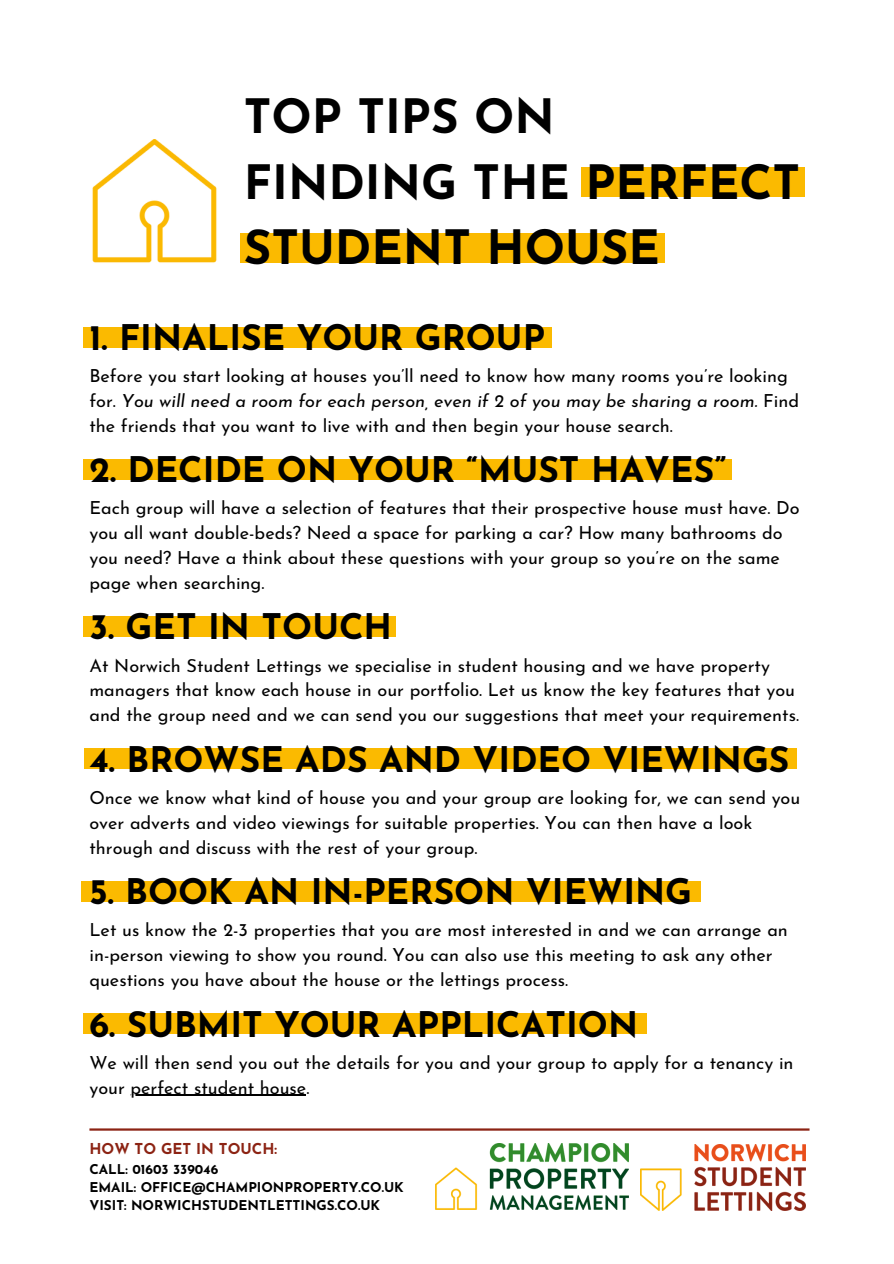
<style>
.page{position:relative;width:894px;height:1264px;background:#fff}
.page>*{position:absolute;margin:0;border:0;box-sizing:border-box;transform-origin:0 0}
.t1{font:700 47.25px "Josefin Sans";color:#000}
.t2{font:700 35.25px "Josefin Sans";color:#000}
.t3{font:18px/24.8px "Josefin Sans";color:#000}
.t4{font:700 15px "Josefin Sans";color:#8c2313}
.t5{font:700 13.5px "Josefin Sans";color:#000}
.s1{font-style:italic}
</style>
<div class="page">
<div style="left:581px;top:168px;width:223px;height:29px;background:#fbba00"></div>
<div style="left:241px;top:233px;width:424px;height:29px;background:#fbba00"></div>
<img style="left:435px;top:1143px;width:193px;height:66px">
<img style="left:640px;top:1144px;width:165px;height:66px">
<div style="left:83px;top:327px;width:468px;height:21px;background:#fbba00"></div>
<div style="left:84px;top:459px;width:648px;height:21px;background:#fbba00"></div>
<div style="left:84px;top:616px;width:312px;height:21px;background:#fbba00"></div>
<div style="left:84px;top:748px;width:712px;height:21px;background:#fbba00"></div>
<div style="left:82px;top:881px;width:618px;height:20px;background:#fbba00"></div>
<div style="left:84px;top:1013px;width:562px;height:21px;background:#fbba00"></div>
<hr style="left:89px;top:1128px;width:720px;height:2px;background:#8c2314">
<img style="left:92px;top:139px;width:125px;height:124px">
<hr style="left:130px;top:1094px;width:176px;height:1px;background:#000">
<p class="t1" style="left:244px;top:98px;width:312px">TOP TIPS ON</p>
<p class="t1" style="left:244px;top:163px;width:557px">FINDING THE PERFECT</p>
<p class="t1" style="left:244px;top:228px;width:417px">STUDENT HOUSE</p>
<p class="t2" style="left:89px;top:323px;width:457px">1. FINALISE YOUR GROUP</p>
<p class="t3" style="left:89px;top:365px;width:711px">Before you start looking at houses you’ll need to know how many rooms you’re looking for. <span class="s1">You will need a room for each person, even if 2 of you may be sharing a room.</span> Find the friends that you want to live with and then begin your house search.</p>
<p class="t2" style="left:89px;top:455px;width:638px">2. DECIDE ON YOUR “MUST HAVES”</p>
<p class="t3" style="left:89px;top:497px;width:711px">Each group will have a selection of features that their prospective house must have. Do you all want double-beds? Need a space for parking a car? How many bathrooms do you need? Have a think about these questions with your group so you’re on the same page when searching.</p>
<p class="t2" style="left:89px;top:613px;width:304px">3. GET IN TOUCH</p>
<p class="t3" style="left:89px;top:654px;width:711px">At Norwich Student Lettings we specialise in student housing and we have property managers that know each house in our portfolio. Let us know the key features that you and the group need and we can send you our suggestions that meet your requirements.</p>
<p class="t2" style="left:89px;top:745px;width:701px">4. BROWSE ADS AND VIDEO VIEWINGS</p>
<p class="t3" style="left:89px;top:787px;width:712px">Once we know what kind of house you and your group are looking for, we can send you over adverts and video viewings for suitable properties. You can then have a look through and discuss with the rest of your group.</p>
<p class="t2" style="left:89px;top:877px;width:604px">5. BOOK AN IN-PERSON VIEWING</p>
<p class="t3" style="left:89px;top:919px;width:699px">Let us know the 2-3 properties that you are most interested in and we can arrange an in-person viewing to show you round. You can also use this meeting to ask any other questions you have about the house or the lettings process.</p>
<p class="t2" style="left:89px;top:1010px;width:550px">6. SUBMIT YOUR APPLICATION</p>
<p class="t3" style="left:89px;top:1051px;width:705px">We will then send you out the details for you and your group to apply for a tenancy in your perfect student house.</p>
<p class="t4" style="left:89px;top:1142px;width:189px">HOW TO GET IN TOUCH:</p>
<p class="t5" style="left:89px;top:1163px;width:130px">CALL: 01603 339046</p>
<p class="t5" style="left:89px;top:1181px;width:316px">EMAIL: OFFICE@CHAMPIONPROPERTY.CO.UK</p>
<p class="t5" style="left:89px;top:1199px;width:292px">VISIT: NORWICHSTUDENTLETTINGS.CO.UK</p>
</div>
